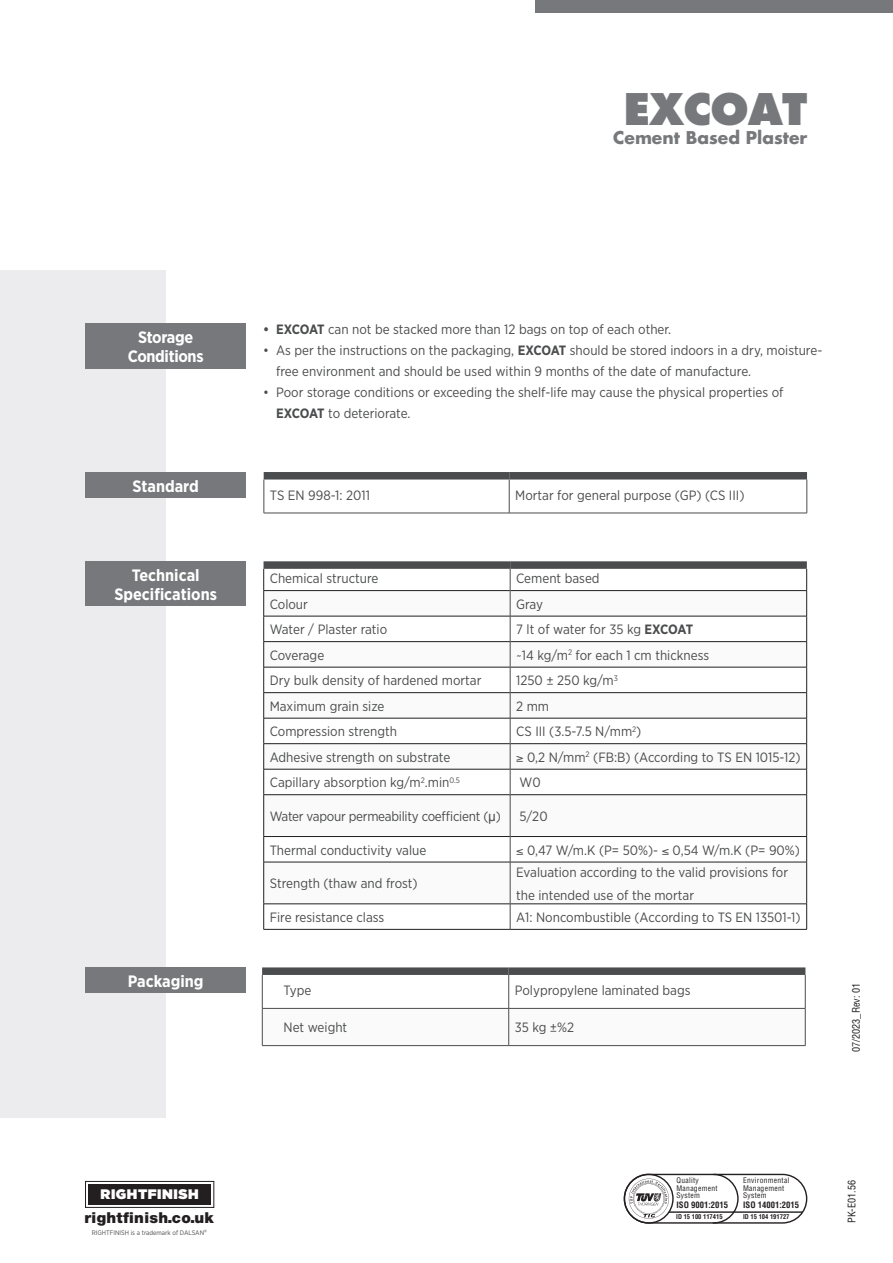
<style>
.page{position:relative;width:893px;height:1263px;background:#fff}
.page>*{position:absolute;margin:0;border:0;box-sizing:border-box;transform-origin:0 0}
.t1{font:800 42.45px "Futura";letter-spacing:-.02em;color:#76787b}
.t2{font:700 17.1px "Futura";color:#76787b}
.t3{font:700 16.5px/19.8px "Gotham Narrow";color:#fff;text-align:center}
.t4{font:700 16.5px/19.8px "Gotham Narrow";letter-spacing:-.02em;color:#fff;text-align:center}
.t5{font:900 15.15px "Helvetica Neu";letter-spacing:.02em;color:#231f20}
.t6{font:900 13.8px "Gotham";letter-spacing:.04em;color:#fff}
.t7{font:13.5px/21px "Gotham Narrow";color:#4b4c4d}
.t8{font:13.5px "Gotham Narrow";letter-spacing:-.02em;color:#4b4c4d}
.t9{font:10.2px "Helvetica Condensed";color:#231f20}
.t10{font:700 8.7px "Helvetica Condensed Turk";color:#231f20}
.t11{font:7.5px/7.1px "Helvetica Condensed Turk";letter-spacing:.04em;color:#231f20}
.t12{font:6.6px "Gotham Narrow";color:#4b4c4d}
.t13{font:700 6.45px "Helvetica Condensed Turk";color:#231f20}
.s1{font-weight:700}
.s2{font-family:"Arial"}
.s3{font-weight:500;font-size:7.5px}
</style>
<div class="page">
<div style="left:0;top:270px;width:166px;height:847px;background:#ececee"></div>
<svg style="left:264px;top:591px;width:542px;height:312px"></svg>
<hr style="left:264px;top:590px;width:246px;height:1px;background:#231f20">
<hr style="left:510px;top:590px;width:297px;height:1px;background:#231f20">
<hr style="left:264px;top:616px;width:246px;height:1px;background:#231f20">
<hr style="left:510px;top:616px;width:297px;height:1px;background:#231f20">
<hr style="left:264px;top:641px;width:246px;height:1px;background:#231f20">
<hr style="left:510px;top:641px;width:297px;height:1px;background:#231f20">
<hr style="left:264px;top:667px;width:246px;height:1px;background:#231f20">
<hr style="left:510px;top:667px;width:297px;height:1px;background:#231f20">
<hr style="left:264px;top:692px;width:246px;height:1px;background:#231f20">
<hr style="left:510px;top:692px;width:297px;height:1px;background:#231f20">
<hr style="left:264px;top:718px;width:246px;height:1px;background:#231f20">
<hr style="left:510px;top:718px;width:297px;height:1px;background:#231f20">
<hr style="left:264px;top:743px;width:246px;height:1px;background:#231f20">
<hr style="left:510px;top:743px;width:297px;height:1px;background:#231f20">
<hr style="left:264px;top:769px;width:246px;height:1px;background:#231f20">
<svg style="left:263px;top:569px;width:1px;height:225px"></svg>
<hr style="left:510px;top:769px;width:297px;height:1px;background:#231f20">
<svg style="left:806px;top:569px;width:1px;height:225px"></svg>
<hr style="left:264px;top:794px;width:246px;height:1px;background:#231f20">
<hr style="left:263px;top:795px;width:1px;height:41px;background:#231f20">
<hr style="left:510px;top:794px;width:297px;height:1px;background:#231f20">
<hr style="left:806px;top:795px;width:1px;height:41px;background:#231f20">
<hr style="left:264px;top:836px;width:246px;height:1px;background:#231f20">
<svg style="left:263px;top:837px;width:1px;height:25px"></svg>
<hr style="left:510px;top:836px;width:297px;height:1px;background:#231f20">
<svg style="left:806px;top:837px;width:1px;height:25px"></svg>
<hr style="left:264px;top:862px;width:246px;height:1px;background:#231f20">
<hr style="left:263px;top:862px;width:1px;height:42px;background:#231f20">
<hr style="left:510px;top:862px;width:297px;height:1px;background:#231f20">
<hr style="left:806px;top:862px;width:1px;height:42px;background:#231f20">
<hr style="left:264px;top:903px;width:246px;height:1px;background:#231f20">
<svg style="left:263px;top:904px;width:1px;height:25px"></svg>
<hr style="left:510px;top:903px;width:297px;height:1px;background:#231f20">
<svg style="left:806px;top:904px;width:1px;height:25px"></svg>
<hr style="left:264px;top:929px;width:246px;height:1px;background:#231f20">
<hr style="left:510px;top:929px;width:297px;height:1px;background:#231f20">
<div style="left:264px;top:561px;width:246px;height:8px;background:#4b4c4d"></div>
<div style="left:510px;top:561px;width:297px;height:8px;background:#4b4c4d"></div>
<svg style="left:510px;top:569px;width:1px;height:226px"></svg>
<hr style="left:510px;top:795px;width:1px;height:41px;background:#4b4c4d">
<svg style="left:510px;top:836px;width:1px;height:26px"></svg>
<hr style="left:510px;top:862px;width:1px;height:42px;background:#4b4c4d">
<svg style="left:510px;top:904px;width:1px;height:25px"></svg>
<hr style="left:262px;top:975px;width:1px;height:33px;background:#4b4c4d">
<hr style="left:262px;top:1008px;width:247px;height:1px;background:#4b4c4d">
<hr style="left:262px;top:1008px;width:1px;height:37px;background:#4b4c4d">
<hr style="left:508px;top:1008px;width:1px;height:37px;background:#4b4c4d">
<hr style="left:805px;top:1008px;width:1px;height:37px;background:#4b4c4d">
<hr style="left:262px;top:1045px;width:247px;height:1px;background:#4b4c4d">
<hr style="left:509px;top:1045px;width:296px;height:1px;background:#4b4c4d">
<div style="left:262px;top:967px;width:247px;height:8px;background:#4b4c4d"></div>
<div style="left:509px;top:967px;width:296px;height:8px;background:#4b4c4d"></div>
<hr style="left:508px;top:975px;width:1px;height:33px;background:#4b4c4d">
<hr style="left:805px;top:975px;width:1px;height:33px;background:#4b4c4d">
<hr style="left:509px;top:1008px;width:296px;height:1px;background:#4b4c4d">
<div style="left:264px;top:472px;width:245px;height:7px;background:#4b4c4d"></div>
<div style="left:509px;top:472px;width:298px;height:7px;background:#4b4c4d"></div>
<hr style="left:264px;top:479px;width:1px;height:34px;background:#4b4c4d">
<hr style="left:509px;top:479px;width:1px;height:34px;background:#4b4c4d">
<hr style="left:264px;top:513px;width:245px;height:1px;background:#4b4c4d">
<hr style="left:509px;top:513px;width:298px;height:1px;background:#4b4c4d">
<hr style="left:807px;top:479px;width:1px;height:34px;background:#4b4c4d">
<div style="left:85px;top:561px;width:161px;height:45px;background:#76787b"></div>
<div style="left:85px;top:967px;width:161px;height:26px;background:#76787b"></div>
<div style="left:85px;top:472px;width:161px;height:26px;background:#76787b"></div>
<div style="left:85px;top:323px;width:161px;height:46px;background:#76787b"></div>
<div style="left:535px;top:0;width:358px;height:13px;background:#76787b"></div>
<div style="left:88px;top:1184px;width:123px;height:21px;background:#231f20"></div>
<div style="left:85px;top:1181px;width:129px;height:27px;border:1px solid #231f20"></div>
<svg style="left:623px;top:1173px;width:185px;height:51px"></svg>
<h1 class="t1" style="left:624px;top:83px;width:185px">EXCOAT</h1>
<p class="t2" style="left:613px;top:125px;width:196px">Cement Based Plaster</p>
<p class="t4" style="left:128px;top:327px;width:77px">Storage<br>Conditions</p>
<p class="t3" style="left:132px;top:476px;width:68px">Standard</p>
<p class="t3" style="left:114px;top:565px;width:104px">Technical<br>Specifications</p>
<p class="t3" style="left:128px;top:971px;width:77px">Packaging</p>
<p class="t7" style="left:263px;top:318px;width:409px"><span class="s1">• EXCOAT</span> can not be stacked more than 12 bags on top of each other.</p>
<p class="t7" style="left:276px;top:339px;width:548px;text-indent:-13px">• As per the instructions on the packaging, <span class="s1">EXCOAT</span> should be stored indoors in a dry, moisture&shy;free environment and should be used within 9 months of the date of manufacture.</p>
<p class="t7" style="left:276px;top:381px;width:509px;text-indent:-13px">• Poor storage conditions or exceeding the shelf-life may cause the physical properties of<br><span class="s1">EXCOAT</span> to deteriorate.</p>
<p class="t7" style="left:270px;top:484px;width:102px">TS EN 998-1: 2011</p>
<p class="t7" style="left:515px;top:484px;width:231px">Mortar for general purpose (GP) (CS III)</p>
<p class="t7" style="left:270px;top:568px;width:110px">Chemical structure</p>
<p class="t7" style="left:516px;top:568px;width:85px">Cement based</p>
<p class="t7" style="left:270px;top:593px;width:40px">Colour</p>
<p class="t7" style="left:516px;top:593px;width:28px">Gray</p>
<p class="t7" style="left:270px;top:619px;width:119px">Water / Plaster ratio</p>
<p class="t7" style="left:516px;top:619px;width:178px">7 lt of water for 35 kg <span class="s1">EXCOAT</span></p>
<p class="t7" style="left:270px;top:644px;width:56px">Coverage</p>
<p class="t7" style="left:516px;top:644px;width:194px">~14 kg/m<sup>2</sup> for each 1 cm thickness</p>
<p class="t7" style="left:270px;top:670px;width:213px">Dry bulk density of hardened mortar</p>
<p class="t7" style="left:516px;top:670px;width:103px">1250 ± 250 kg/m<sup>3</sup></p>
<p class="t7" style="left:270px;top:695px;width:116px">Maximum grain size</p>
<p class="t7" style="left:516px;top:695px;width:34px">2 mm</p>
<p class="t7" style="left:270px;top:721px;width:129px">Compression strength</p>
<p class="t7" style="left:516px;top:721px;width:127px">CS III (3.5-7.5 N/mm<sup>2</sup>)</p>
<p class="t7" style="left:270px;top:746px;width:182px">Adhesive strength on substrate</p>
<p class="t7" style="left:516px;top:746px;width:286px">≥ 0,2 N/mm<sup>2</sup> (FB:B) (According to TS EN 1015-12)</p>
<p class="t7" style="left:270px;top:772px;width:192px">Capillary absorption kg/m<sup>2</sup>.min<sup>0.5</sup></p>
<p class="t7" style="left:520px;top:772px;width:23px">W0</p>
<p class="t8" style="left:270px;top:808px;width:233px">Water vapour permeability coefficient (<span class="s2">μ</span>)</p>
<p class="t7" style="left:520px;top:805px;width:29px">5/20</p>
<p class="t7" style="left:270px;top:839px;width:158px">Thermal conductivity value</p>
<p class="t7" style="left:516px;top:839px;width:285px">≤ 0,47 W/m.K (P= 50%)- ≤ 0,54 W/m.K (P= 90%)</p>
<p class="t7" style="left:270px;top:873px;width:150px">Strength (thaw and frost)</p>
<p class="t7" style="left:516px;top:861px;width:273px;line-height:22.5px">Evaluation according to the valid provisions for the intended use of the mortar</p>
<p class="t7" style="left:270px;top:906px;width:116px">Fire resistance class</p>
<p class="t7" style="left:516px;top:906px;width:286px">A1: Noncombustible (According to TS EN 13501-1)</p>
<p class="t7" style="left:284px;top:980px;width:29px">Type</p>
<p class="t7" style="left:515px;top:980px;width:177px">Polypropylene laminated bags</p>
<p class="t7" style="left:284px;top:1017px;width:65px">Net weight</p>
<p class="t7" style="left:515px;top:1017px;width:61px">35 kg ±%2</p>
<p class="t9" style="left:850px;top:1052px;width:71px;rotate:-90deg">07/2023_Rev: 01</p>
<p class="t6" style="left:101px;top:1184px;width:100px">RIGHTFINISH</p>
<p class="t11" style="left:676px;top:1177px;width:43px">Quality<br>Management<br>System</p>
<p class="t10" style="left:676px;top:1200px;width:53px">ISO 9001:2015</p>
<p class="t11" style="left:743px;top:1177px;width:48px">Environmental<br>Management<br>System</p>
<p class="t10" style="left:743px;top:1200px;width:57px">ISO 14001:2015</p>
<p class="t5" style="left:85px;top:1209px;width:131px">rightfinish.co.uk</p>
<p class="t12" style="left:92px;top:1228px;width:117px">RIGHTFINISH is a trademark of DALSAN<span class="s3">®</span></p>
<p class="t13" style="left:676px;top:1213px;width:48px">ID 15 100 117415</p>
<p class="t13" style="left:743px;top:1213px;width:48px">ID 15 104 191727</p>
<p class="t9" style="left:845px;top:1223px;width:44px;rotate:-90deg">PK-E01.56</p>
</div>
